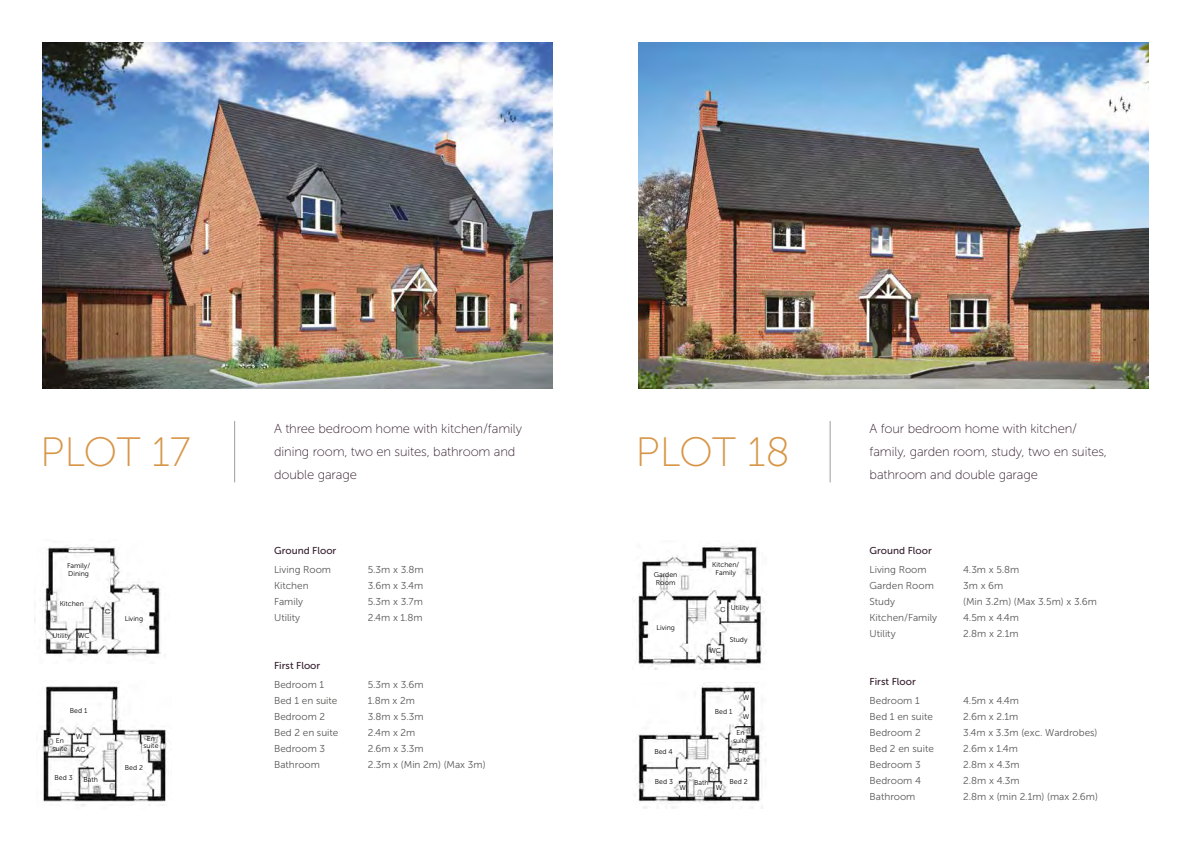
<style>
.page{position:relative;width:1191px;height:842px;background:#fff}
.page>*{position:absolute;margin:0;border:0;box-sizing:border-box;transform-origin:0 0}
.t1{font:41px "Museo Sans 100";letter-spacing:-.01em;color:#d79647}
.t2{font:13px/23px "Museo Sans 100";letter-spacing:-.01em;color:#351e2e}
.t3{font:10px "Museo Sans 300";color:#575756}
.t4{font:10px "Museo Sans 500";color:#351e2e}
.t5{font:7px/8.4px "Museo Sans 300";color:#000;text-align:center}
.t6{font:300 7px "Helvetica Neue LT Pro";color:#000}
</style>
<div class="page">
<img style="left:43px;top:43px;width:510px;height:345px">
<img style="left:45px;top:544px;width:116px;height:112px">
<img style="left:42px;top:686px;width:125px;height:120px">
<hr style="left:234px;top:421px;width:1px;height:61px;background:#9d9d9c">
<img style="left:638px;top:43px;width:510px;height:345px">
<img style="left:636px;top:546px;width:128px;height:123px">
<img style="left:638px;top:682px;width:128px;height:126px">
<hr style="left:830px;top:421px;width:1px;height:61px;background:#9d9d9c">
<h1 class="t1" style="left:40px;top:430px;width:152px">PLOT 17</h1>
<h2 class="t2" style="left:274px;top:417px;width:249px">A three bedroom home with kitchen/family dining room, two en suites, bathroom and double garage</h2>
<h1 class="t1" style="left:635px;top:430px;width:156px">PLOT 18</h1>
<h2 class="t2" style="left:869px;top:417px;width:239px">A four bedroom home with kitchen/ family, garden room, study, two en suites, bathroom and double garage</h2>
<p class="t5" style="left:67px;top:561px;width:25px;text-align:left">Family/<br>Dining</p>
<p class="t5" style="left:60px;top:600px;width:26px">Kitchen</p>
<p class="t5" style="left:52px;top:632px;width:20px">Utility</p>
<p class="t5" style="left:78px;top:631px;width:13px">WC</p>
<p class="t6" style="left:105px;top:607px;width:6px">C</p>
<p class="t5" style="left:125px;top:614px;width:20px">Living</p>
<p class="t5" style="left:70px;top:706px;width:19px">Bed 1</p>
<p class="t6" style="left:76px;top:732px;width:8px">W</p>
<p class="t5" style="left:52px;top:736px;width:17px">En suite</p>
<p class="t5" style="left:143px;top:735px;width:17px;line-height:7px">En suite</p>
<p class="t6" style="left:76px;top:745px;width:11px">AC</p>
<p class="t5" style="left:55px;top:773px;width:20px">Bed 3</p>
<p class="t5" style="left:84px;top:775px;width:16px">Bath</p>
<p class="t5" style="left:125px;top:763px;width:20px">Bed 2</p>
<p class="t4" style="left:274px;top:545px;width:64px">Ground Floor</p>
<p class="t3" style="left:274px;top:564px;width:58px">Living Room</p>
<p class="t3" style="left:368px;top:564px;width:57px">5.3m x 3.8m</p>
<p class="t3" style="left:274px;top:580px;width:36px">Kitchen</p>
<p class="t3" style="left:368px;top:580px;width:57px">3.6m x 3.4m</p>
<p class="t3" style="left:274px;top:596px;width:31px">Family</p>
<p class="t3" style="left:368px;top:596px;width:57px">5.3m x 3.7m</p>
<p class="t3" style="left:274px;top:612px;width:28px">Utility</p>
<p class="t3" style="left:368px;top:612px;width:57px">2.4m x 1.8m</p>
<p class="t4" style="left:274px;top:660px;width:48px">First Floor</p>
<p class="t3" style="left:274px;top:679px;width:52px">Bedroom 1</p>
<p class="t3" style="left:368px;top:679px;width:57px">5.3m x 3.6m</p>
<p class="t3" style="left:274px;top:695px;width:65px">Bed 1 en suite</p>
<p class="t3" style="left:368px;top:695px;width:49px">1.8m x 2m</p>
<p class="t3" style="left:274px;top:711px;width:53px">Bedroom 2</p>
<p class="t3" style="left:368px;top:711px;width:57px">3.8m x 5.3m</p>
<p class="t3" style="left:274px;top:727px;width:66px">Bed 2 en suite</p>
<p class="t3" style="left:368px;top:727px;width:49px">2.4m x 2m</p>
<p class="t3" style="left:274px;top:743px;width:53px">Bedroom 3</p>
<p class="t3" style="left:368px;top:743px;width:57px">2.6m x 3.3m</p>
<p class="t3" style="left:274px;top:759px;width:47px">Bathroom</p>
<p class="t3" style="left:368px;top:759px;width:119px">2.3m x (Min 2m) (Max 3m)</p>
<p class="t5" style="left:654px;top:570px;width:25px;text-align:left">Garden<br>Room</p>
<p class="t5" style="left:656px;top:623px;width:20px">Living</p>
<p class="t5" style="left:654px;top:747px;width:20px">Bed 4</p>
<p class="t5" style="left:712px;top:560px;width:28px">Kitchen/<br>Family</p>
<p class="t5" style="left:731px;top:603px;width:20px">Utility</p>
<p class="t6" style="left:720px;top:605px;width:6px">C</p>
<p class="t5" style="left:709px;top:646px;width:13px">WC</p>
<p class="t5" style="left:729px;top:635px;width:19px">Study</p>
<p class="t5" style="left:715px;top:707px;width:19px">Bed 1</p>
<p class="t5" style="left:743px;top:693px;width:8px">W</p>
<p class="t5" style="left:743px;top:713px;width:8px">W</p>
<p class="t5" style="left:733px;top:728px;width:17px;line-height:8px">En suite</p>
<p class="t6" style="left:710px;top:767px;width:11px">AC</p>
<p class="t5" style="left:735px;top:747px;width:17px">En suite</p>
<p class="t5" style="left:655px;top:777px;width:20px">Bed 3</p>
<p class="t5" style="left:694px;top:778px;width:16px">Bath</p>
<p class="t5" style="left:729px;top:777px;width:20px">Bed 2</p>
<p class="t5" style="left:679px;top:784px;width:8px">W</p>
<p class="t5" style="left:715px;top:784px;width:8px">W</p>
<p class="t4" style="left:869px;top:545px;width:64px">Ground Floor</p>
<p class="t3" style="left:869px;top:564px;width:58px">Living Room</p>
<p class="t3" style="left:963px;top:564px;width:58px">4.3m x 5.8m</p>
<p class="t3" style="left:869px;top:580px;width:66px">Garden Room</p>
<p class="t3" style="left:963px;top:580px;width:42px">3m x 6m</p>
<p class="t3" style="left:869px;top:596px;width:27px">Study</p>
<p class="t3" style="left:963px;top:596px;width:135px">(Min 3.2m) (Max 3.5m) x 3.6m</p>
<p class="t3" style="left:869px;top:612px;width:69px">Kitchen/Family</p>
<p class="t3" style="left:963px;top:612px;width:57px">4.5m x 4.4m</p>
<p class="t3" style="left:869px;top:628px;width:28px">Utility</p>
<p class="t3" style="left:963px;top:628px;width:57px">2.8m x 2.1m</p>
<p class="t4" style="left:869px;top:676px;width:48px">First Floor</p>
<p class="t3" style="left:869px;top:695px;width:52px">Bedroom 1</p>
<p class="t3" style="left:963px;top:695px;width:57px">4.5m x 4.4m</p>
<p class="t3" style="left:869px;top:711px;width:65px">Bed 1 en suite</p>
<p class="t3" style="left:963px;top:711px;width:57px">2.6m x 2.1m</p>
<p class="t3" style="left:869px;top:727px;width:53px">Bedroom 2</p>
<p class="t3" style="left:963px;top:727px;width:136px">3.4m x 3.3m (exc. Wardrobes)</p>
<p class="t3" style="left:869px;top:743px;width:66px">Bed 2 en suite</p>
<p class="t3" style="left:963px;top:743px;width:56px">2.6m x 1.4m</p>
<p class="t3" style="left:869px;top:759px;width:53px">Bedroom 3</p>
<p class="t3" style="left:963px;top:759px;width:58px">2.8m x 4.3m</p>
<p class="t3" style="left:869px;top:775px;width:53px">Bedroom 4</p>
<p class="t3" style="left:963px;top:775px;width:58px">2.8m x 4.3m</p>
<p class="t3" style="left:869px;top:791px;width:47px">Bathroom</p>
<p class="t3" style="left:963px;top:791px;width:136px">2.8m x (min 2.1m) (max 2.6m)</p>
</div>
